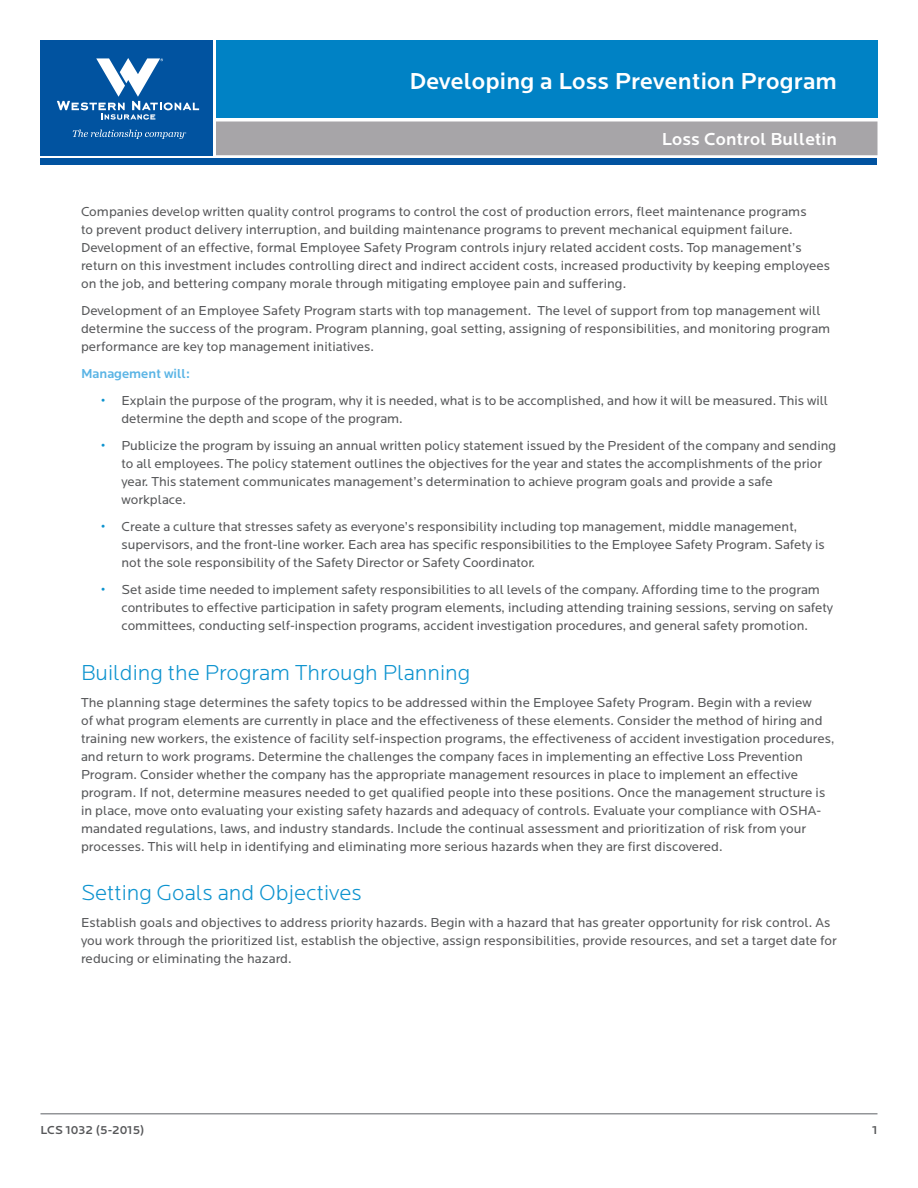
<style>
.page{position:relative;width:918px;height:1188px;background:#fff}
.page>*{position:absolute;margin:0;border:0;box-sizing:border-box;transform-origin:0 0}
.t1{font:500 24px "Locator";letter-spacing:.01em;color:#fff}
.t2{font:300 22.5px "Locator";color:#0d93cf}
.t3{font:500 18px "Locator";letter-spacing:.01em;color:#fff}
.Body_Copy{font:13.5px/18px "Locator";letter-spacing:.005em;color:#57585a}
.Body_Copy-2{font:500 13.5px "Locator";color:#5ab4e5}
.Body_Copy-3{font:500 12px "Locator";color:#57585a}
.s1{font-weight:700;color:#0d93cf}
</style>
<div class="page">
<hr style="left:40px;top:1113px;width:838px;height:1px;background:#939598">
<div style="left:40px;top:40px;width:173px;height:116px;background:#0153a0"></div>
<svg style="left:73px;top:130px;width:113px;height:9px"></svg>
<svg style="left:57px;top:58px;width:142px;height:62px"></svg>
<div style="left:216px;top:122px;width:662px;height:33px;background:#a7a5a8"></div>
<div style="left:40px;top:159px;width:838px;height:6px;background:#0153a0"></div>
<div style="left:216px;top:40px;width:662px;height:78px;background:#0082c5"></div>
<p class="t1" style="left:409px;top:67px;width:429px">Developing a Loss Prevention Program</p>
<p class="t3" style="left:662px;top:129px;width:177px">Loss Control Bulletin</p>
<p class="Body_Copy" style="left:81px;top:203px;width:751px">Companies develop written quality control programs to control the cost of production errors, fleet maintenance programs<br>to prevent product delivery interruption, and building maintenance programs to prevent mechanical equipment failure.<br>Development of an effective, formal Employee Safety Program controls injury related accident costs. Top management’s return on this investment includes controlling direct and indirect accident costs, increased productivity by keeping employees on the job, and bettering company morale through mitigating employee pain and suffering.</p>
<p class="Body_Copy" style="left:81px;top:302px;width:751px">Development of an Employee Safety Program starts with top management. The level of support from top management will determine the success of the program. Program planning, goal setting, assigning of responsibilities, and monitoring program performance are key top management initiatives.</p>
<p class="Body_Copy-2" style="left:81px;top:366px;width:110px">Management will:</p>
<p class="Body_Copy" style="left:122px;top:392px;width:708px;text-indent:-20px"><span class="s1">•</span> Explain the purpose of the program, why it is needed, what is to be accomplished, and how it will be measured. This will determine the depth and scope of the program.</p>
<p class="Body_Copy" style="left:122px;top:437px;width:716px;text-indent:-20px"><span class="s1">•</span> Publicize the program by issuing an annual written policy statement issued by the President of the company and sending to all employees. The policy statement outlines the objectives for the year and states the accomplishments of the prior year. This statement communicates management’s determination to achieve program goals and provide a safe workplace.</p>
<p class="Body_Copy" style="left:122px;top:518px;width:705px;text-indent:-20px"><span class="s1">•</span> Create a culture that stresses safety as everyone’s responsibility including top management, middle management, supervisors, and the front-line worker. Each area has specific responsibilities to the Employee Safety Program. Safety is not the sole responsibility of the Safety Director or Safety Coordinator.</p>
<p class="Body_Copy" style="left:122px;top:581px;width:713px;text-indent:-20px"><span class="s1">•</span> Set aside time needed to implement safety responsibilities to all levels of the company. Affording time to the program contributes to effective participation in safety program elements, including attending training sessions, serving on safety committees, conducting self-inspection programs, accident investigation procedures, and general safety promotion.</p>
<p class="t2" style="left:81px;top:660px;width:391px">Building the Program Through Planning</p>
<p class="Body_Copy" style="left:81px;top:693px;width:755px">The planning stage determines the safety topics to be addressed within the Employee Safety Program. Begin with a review<br>of what program elements are currently in place and the effectiveness of these elements. Consider the method of hiring and training new workers, the existence of facility self-inspection programs, the effectiveness of accident investigation procedures, and return to work programs. Determine the challenges the company faces in implementing an effective Loss Prevention Program. Consider whether the company has the appropriate management resources in place to implement an effective program. If not, determine measures needed to get qualified people into these positions. Once the management structure is in place, move onto evaluating your existing safety hazards and adequacy of controls. Evaluate your compliance with OSHA&shy;mandated regulations, laws, and industry standards. Include the continual assessment and prioritization of risk from your processes. This will help in identifying and eliminating more serious hazards when they are first discovered.</p>
<p class="t2" style="left:81px;top:881px;width:282px">Setting Goals and Objectives</p>
<p class="Body_Copy" style="left:81px;top:914px;width:757px">Establish goals and objectives to address priority hazards. Begin with a hazard that has greater opportunity for risk control. As you work through the prioritized list, establish the objective, assign responsibilities, provide resources, and set a target date for reducing or eliminating the hazard.</p>
<p class="Body_Copy-3" style="left:40px;top:1123px;width:105px">LCS 1032 (5-2015)</p>
<p class="Body_Copy-3" style="left:872px;top:1123px;width:7px">1</p>
</div>
